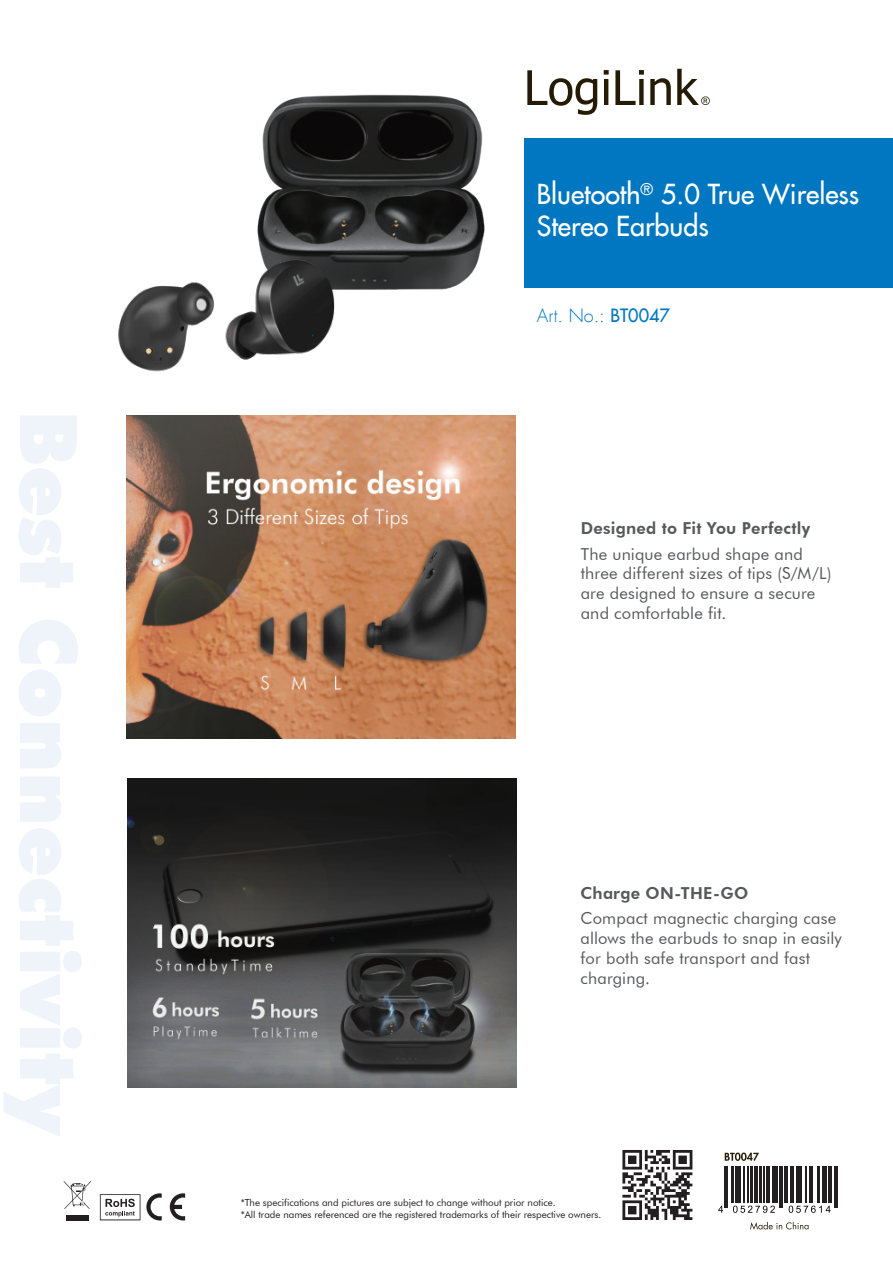
<style>
.page{position:relative;width:893px;height:1263px;background:#fff}
.page>*{position:absolute;margin:0;border:0;box-sizing:border-box;transform-origin:0 0}
.Produktname{font:27px/31.8px "Futura LT";color:#fff}
.t1{font:300 18px "Futura LT";color:#0077c0}
.Fließtext{font:16.5px/19.8px "Futura BT";letter-spacing:.01em;color:#57585a}
.subline{font:800 16.5px "Futura BT";letter-spacing:.015em;color:#57585a}
.t2{font:9.75px/11.7px "Futura BT";color:#231f20}
.s1{font-weight:400}
</style>
<div class="page">
<svg style="left:100px;top:1194px;width:40px;height:26px"></svg>
<svg style="left:64px;top:1181px;width:27px;height:28px"></svg>
<div style="left:66px;top:1215px;width:23px;height:5px;background:#231f20"></div>
<svg style="left:146px;top:1193px;width:16px;height:27px"></svg>
<svg style="left:170px;top:1193px;width:15px;height:27px"></svg>
<div style="left:524px;top:138px;width:369px;height:150px;background:#0077c0"></div>
<svg style="left:527px;top:69px;width:183px;height:46px"></svg>
<img style="left:257px;top:94px;width:228px;height:196px">
<img style="left:118px;top:253px;width:224px;height:119px">
<img style="left:127px;top:415px;width:389px;height:323px">
<img style="left:127px;top:779px;width:390px;height:308px">
<svg style="left:622px;top:1150px;width:70px;height:70px"></svg>
<svg style="left:725px;top:1152px;width:34px;height:9px"></svg>
<svg style="left:750px;top:1222px;width:58px;height:7px"></svg>
<hr style="left:724px;top:1166px;width:1px;height:41px;background:#231f20">
<hr style="left:727px;top:1166px;width:1px;height:41px;background:#231f20">
<hr style="left:731px;top:1166px;width:3px;height:37px;background:#231f20">
<hr style="left:735px;top:1166px;width:1px;height:37px;background:#231f20">
<hr style="left:737px;top:1166px;width:4px;height:37px;background:#231f20">
<hr style="left:743px;top:1166px;width:1px;height:37px;background:#231f20">
<hr style="left:747px;top:1166px;width:1px;height:37px;background:#231f20">
<hr style="left:751px;top:1166px;width:2px;height:37px;background:#231f20">
<hr style="left:754px;top:1166px;width:4px;height:37px;background:#231f20">
<hr style="left:759px;top:1166px;width:2px;height:37px;background:#231f20">
<hr style="left:764px;top:1166px;width:1px;height:37px;background:#231f20">
<hr style="left:766px;top:1166px;width:4px;height:37px;background:#231f20">
<hr style="left:772px;top:1166px;width:2px;height:37px;background:#231f20">
<hr style="left:776px;top:1166px;width:2px;height:37px;background:#231f20">
<hr style="left:779px;top:1166px;width:1px;height:41px;background:#231f20">
<hr style="left:782px;top:1166px;width:1px;height:41px;background:#231f20">
<hr style="left:784px;top:1166px;width:3px;height:37px;background:#231f20">
<hr style="left:790px;top:1166px;width:1px;height:37px;background:#231f20">
<hr style="left:792px;top:1166px;width:1px;height:37px;background:#231f20">
<hr style="left:796px;top:1166px;width:3px;height:37px;background:#231f20">
<hr style="left:801px;top:1166px;width:1px;height:37px;background:#231f20">
<hr style="left:806px;top:1166px;width:1px;height:37px;background:#231f20">
<hr style="left:809px;top:1166px;width:1px;height:37px;background:#231f20">
<hr style="left:812px;top:1166px;width:1px;height:37px;background:#231f20">
<hr style="left:817px;top:1166px;width:3px;height:37px;background:#231f20">
<hr style="left:822px;top:1166px;width:3px;height:37px;background:#231f20">
<hr style="left:826px;top:1166px;width:1px;height:37px;background:#231f20">
<hr style="left:828px;top:1166px;width:4px;height:37px;background:#231f20">
<hr style="left:834px;top:1166px;width:1px;height:41px;background:#231f20">
<hr style="left:837px;top:1166px;width:1px;height:41px;background:#231f20">
<svg style="left:718px;top:1206px;width:5px;height:7px"></svg>
<svg style="left:733px;top:1205px;width:42px;height:8px"></svg>
<svg style="left:789px;top:1205px;width:42px;height:8px"></svg>
<p class="Produktname" style="left:537px;top:178px;width:324px">Bluetooth<sup>®</sup> 5.0 True Wireless<br>Stereo Earbuds</p>
<p class="t1" style="left:537px;top:305px;width:135px">Art. No.: <span class="s1">BT0047</span></p>
<p class="subline" style="left:581px;top:518px;width:231px">Designed to Fit You Perfectly</p>
<p class="Fließtext" style="left:581px;top:544px;width:252px">The unique earbud shape and three different sizes of tips (S/M/L)</p>
<p class="Fließtext" style="left:581px;top:583px;width:236px">are designed to ensure a secure</p>
<p class="Fließtext" style="left:581px;top:603px;width:147px">and comfortable fit.</p>
<p class="subline" style="left:581px;top:883px;width:169px">Charge ON-THE-GO</p>
<p class="Fließtext" style="left:581px;top:908px;width:257px">Compact magnectic charging case</p>
<p class="Fließtext" style="left:581px;top:928px;width:263px">allows the earbuds to snap in easily</p>
<p class="Fließtext" style="left:581px;top:948px;width:231px">for both safe transport and fast charging.</p>
<p class="t2" style="left:241px;top:1196px;width:362px">*The specifications and pictures are subject to change without prior notice.<br>*All trade names referenced are the registered trademarks of their respective owners.</p>
</div>
